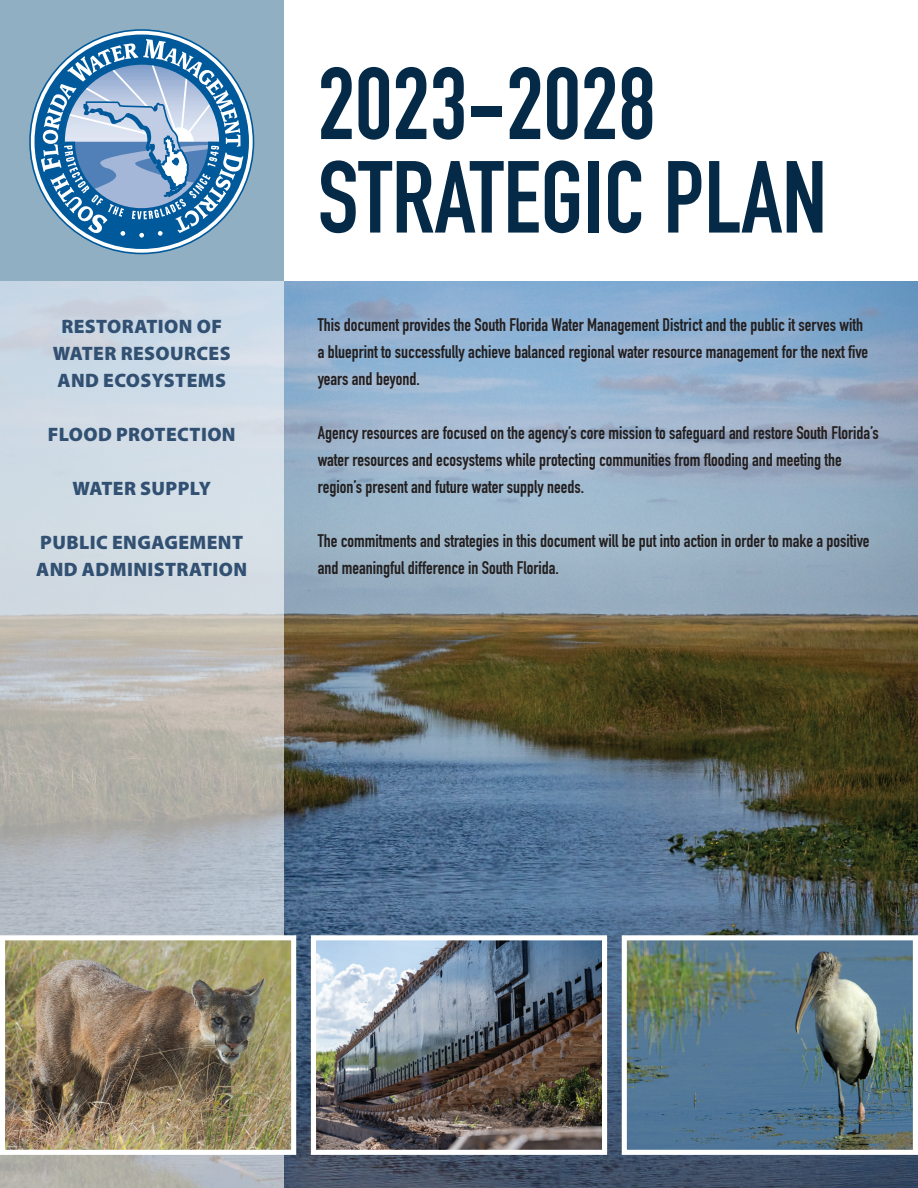
<style>
.page{position:relative;width:918px;height:1188px;background:#fff}
.page>*{position:absolute;margin:0;border:0;box-sizing:border-box;transform-origin:0 0}
.t1{font:700 100.5px/93.4px "DIN Condensed";color:#042a47}
.t2{font:900 19.5px/27px "Myriad Pro";letter-spacing:.02em;color:#315072;text-align:center}
.t3{font:700 18px/27px "DIN Condensed";color:#231f20}
</style>
<div class="page">
<div style="left:0;top:0;width:284px;height:328px;background:#91afc2"></div>
<svg style="left:30px;top:30px;width:223px;height:223px;fill:#fff"></svg>
<div style="left:35px;top:35px;width:214px;height:214px;border:31px solid #00599b;border-radius:50%"></div>
<svg style="left:41px;top:39px;width:202px;height:199px"></svg>
<img style="left:284px;top:282px;width:634px;height:906px">
<svg style="left:0;top:282px;width:284px;height:906px"></svg>
<img style="left:6px;top:941px;width:284px;height:208px">
<div style="left:0;top:935px;width:296px;height:220px;border:5px solid #fff"></div>
<img style="left:317px;top:941px;width:284px;height:208px">
<div style="left:311px;top:935px;width:296px;height:220px;border:5px solid #fff"></div>
<img style="left:628px;top:941px;width:284px;height:208px">
<div style="left:622px;top:935px;width:296px;height:220px;border:5px solid #fff"></div>
<p class="t2" style="left:53px;top:312px;width:179px">RESTORATION OF<br>WATER RESOURCES<br>AND ECOSYSTEMS</p>
<p class="t2" style="left:48px;top:420px;width:189px">FLOOD PROTECTION</p>
<p class="t2" style="left:72px;top:474px;width:140px">WATER SUPPLY</p>
<p class="t2" style="left:36px;top:528px;width:213px;text-align:left">PUBLIC ENGAGEMENT<br>AND ADMINISTRATION</p>
<h1 class="t1" style="left:318px;top:57px;width:511px">2023-2028<br>STRATEGIC PLAN</h1>
<p class="t3" style="left:318px;top:311px;width:552px">This document provides the South Florida Water Management District and the public it serves with a blueprint to successfully achieve balanced regional water resource management for the next five years and beyond.</p>
<p class="t3" style="left:318px;top:419px;width:562px">Agency resources are focused on the agency’s core mission to safeguard and restore South Florida’s water resources and ecosystems while protecting communities from flooding and meeting the region’s present and future water supply needs.</p>
<p class="t3" style="left:318px;top:527px;width:553px">The commitments and strategies in this document will be put into action in order to make a positive and meaningful difference in South Florida.</p>
</div>
